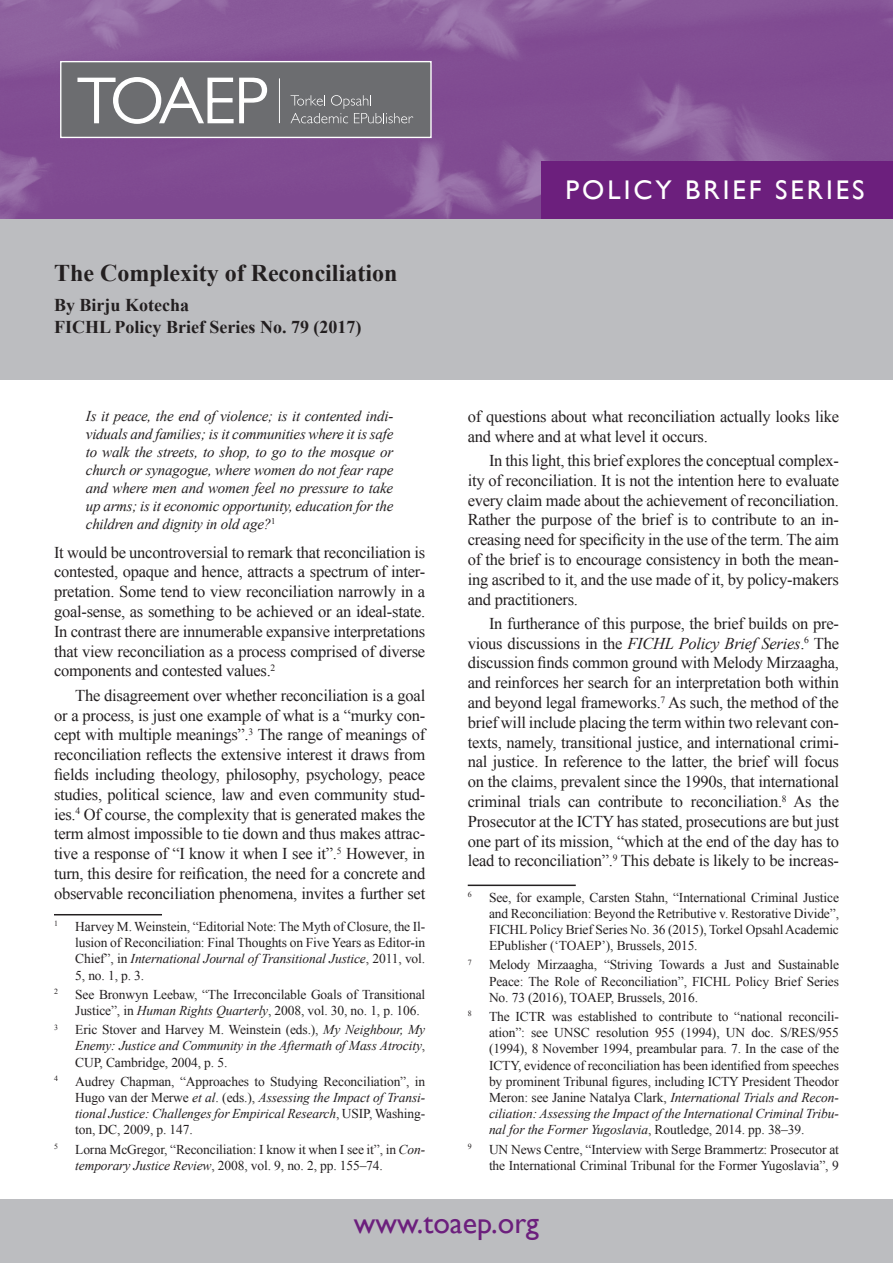
<style>
.page{position:relative;width:893px;height:1263px;background:#fff}
.page>*{position:absolute;margin:0;border:0;box-sizing:border-box;transform-origin:0 0}
.t1{font:30px "Gill Sans";color:#6c1f7d}
.t2{font:27px "Gill Sans";letter-spacing:.11em;color:#fff}
.t3{font:700 24px "Times New Roman";color:#231f20}
.t4{font:700 18px/21.6px "Times New Roman";color:#231f20}
.Para_mid{font:16.5px/19.8px "Times New Roman";letter-spacing:-.015em;color:#231f20;text-align:justify}
.Para_first{font:16.5px/19.8px "Times New Roman";letter-spacing:-.015em;color:#231f20;text-align:justify}
.t5{font:italic 15px/18px "Times New Roman";letter-spacing:-.015em;color:#231f20;text-align:justify}
.FICHL_PB_Footnote{font:13.5px/16.2px "Times New Roman";letter-spacing:-.01em;color:#231f20;text-align:justify}
.FICHL_PB_Footnote-2{font:italic 13.5px/16.2px "Times New Roman";letter-spacing:-.01em;color:#231f20;text-align:justify}
.FICHL_PB_Footnote-3{font:7.8px "Times New Roman";color:#231f20}
.s1{font-style:italic}
.s2{font-style:normal}
</style>
<div class="page">
<div style="left:0;top:211px;width:893px;height:168px;background:#bcbdc0"></div>
<img style="left:0;top:0;width:893px;height:218px">
<div style="left:541px;top:161px;width:352px;height:57px;background:#6c1f7d"></div>
<div style="left:0;top:1199px;width:893px;height:64px;background:#bcbdc0"></div>
<svg style="left:62px;top:63px;width:368px;height:73px;background:#7c7d7f"></svg>
<hr style="left:279px;top:78px;width:1px;height:45px;background:#fff">
<div style="left:60px;top:61px;width:372px;height:77px;border:1px solid #fff"></div>
<hr style="left:54px;top:914px;width:108px;height:1px;background:#231f20">
<hr style="left:468px;top:884px;width:108px;height:2px;background:#231f20">
<h3 class="t3" style="left:54px;top:256px;width:345px">The Complexity of Reconciliation</h3>
<p class="t4" style="left:54px;top:294px;width:309px">By Birju Kotecha<br>FICHL Policy Brief Series No. 79 (2017)</p>
<p class="t5" style="left:86px;top:406px;width:309px">Is it peace, the end of violence; is it contented indi&shy;viduals and families; is it communities where it is safe to walk the streets, to shop, to go to the mosque or church or synagogue, where women do not fear rape and where men and women feel no pressure to take up arms; is it economic opportunity, education for the children and dignity in old age?<sup>1</sup></p>
<p class="Para_first" style="left:54px;top:542px;width:373px">It would be uncontroversial to remark that reconciliation is contested, opaque and hence, attracts a spectrum of inter&shy;pretation. Some tend to view reconciliation narrowly in a goal-sense, as something to be achieved or an ideal-state.<br>In contrast there are innumerable expansive interpretations that view reconciliation as a process comprised of diverse components and contested values.<sup>2</sup></p>
<p class="Para_mid" style="left:54px;top:685px;width:373px;text-indent:21px">The disagreement over whether reconciliation is a goal or a process, is just one example of what is a “murky con&shy;cept with multiple meanings”.<sup>3</sup> The range of meanings of reconciliation reflects the extensive interest it draws from fields including theology, philosophy, psychology, peace studies, political science, law and even community stud&shy;ies.<sup>4</sup> Of course, the complexity that is generated makes the term almost impossible to tie down and thus makes attrac&shy;tive a response of “I know it when I see it”.<sup>5</sup> However, in turn, this desire for reification, the need for a concrete and observable reconciliation phenomena, invites a further set</p>
<p class="FICHL_PB_Footnote-3" style="left:54px;top:918px;width:5px">1</p>
<p class="FICHL_PB_Footnote" style="left:75px;top:918px;width:351px">Harvey M. Weinstein, “Editorial Note: The Myth of Closure, the Il&shy;lusion of Reconciliation: Final Thoughts on Five Years as Editor-in Chief”, in <span class="s1">International Journal of Transitional Justice</span>, 2011, vol.<br>5, no. 1, p. 3.</p>
<p class="FICHL_PB_Footnote-3" style="left:54px;top:986px;width:5px">2</p>
<p class="FICHL_PB_Footnote" style="left:75px;top:986px;width:352px">See Bronwyn Leebaw, “The Irreconcilable Goals of Transitional<br>Justice”, in <span class="s1">Human Rights Quarterly</span>, 2008, vol. 30, no. 1, p. 106.</p>
<p class="FICHL_PB_Footnote-3" style="left:54px;top:1022px;width:5px">3</p>
<p class="FICHL_PB_Footnote-2" style="left:75px;top:1021px;width:351px"><span class="s2">Eric Stover and Harvey M. Weinstein (eds.),</span> My Neighbour, My Enemy: Justice and Community in the Aftermath of Mass Atrocity<span class="s2">, CUP, Cambridge, 2004, p. 5.</span></p>
<p class="FICHL_PB_Footnote-3" style="left:54px;top:1073px;width:5px">4</p>
<p class="FICHL_PB_Footnote" style="left:75px;top:1073px;width:351px">Audrey Chapman, “Approaches to Studying Reconciliation”, in Hugo van der Merwe <span class="s1">et al</span>. (eds.), <span class="s1">Assessing the Impact of Transi&shy;tional Justice: Challenges for Empirical Research</span>, USIP, Washing&shy;ton, DC, 2009, p. 147.</p>
<p class="FICHL_PB_Footnote-3" style="left:54px;top:1141px;width:5px">5</p>
<p class="FICHL_PB_Footnote" style="left:75px;top:1141px;width:351px">Lorna McGregor, “Reconciliation: I know it when I see it”, in <span class="s1">Con&shy;temporary Justice Review</span>, 2008, vol. 9, no. 2, pp. 155–74.</p>
<h2 class="t2" style="left:566px;top:174px;width:301px">POLICY BRIEF SERIES</h2>
<p class="Para_mid" style="left:468px;top:406px;width:373px">of questions about what reconciliation actually looks like and where and at what level it occurs.</p>
<p class="Para_mid" style="left:468px;top:450px;width:373px;text-indent:21px">In this light, this brief explores the conceptual complex&shy;ity of reconciliation. It is not the intention here to evaluate every claim made about the achievement of reconciliation.<br>Rather the purpose of the brief is to contribute to an in&shy;creasing need for specificity in the use of the term. The aim of the brief is to encourage consistency in both the mean&shy;ing ascribed to it, and the use made of it, by policy-makers and practitioners.</p>
<p class="Para_mid" style="left:468px;top:613px;width:373px;text-indent:21px">In furtherance of this purpose, the brief builds on pre&shy;vious discussions in the <span class="s1">FICHL Policy Brief Series</span>.<sup>6</sup> The discussion finds common ground with Melody Mirzaagha, and reinforces her search for an interpretation both within and beyond legal frameworks.<sup>7</sup> As such, the method of the brief will include placing the term within two relevant con&shy;texts, namely, transitional justice, and international crimi&shy;nal justice. In reference to the latter, the brief will focus on the claims, prevalent since the 1990s, that international criminal trials can contribute to reconciliation.<sup>8</sup> As the Prosecutor at the ICTY has stated, prosecutions are but just one part of its mission, “which at the end of the day has to lead to reconciliation”.<sup>9</sup> This debate is likely to be increas-</p>
<p class="FICHL_PB_Footnote-3" style="left:468px;top:889px;width:5px">6</p>
<p class="FICHL_PB_Footnote" style="left:489px;top:889px;width:352px">See, for example, Carsten Stahn, “International Criminal Justice and Reconciliation: Beyond the Retributive v. Restorative Divide”, FICHL Policy Brief Series No. 36 (2015), Torkel Opsahl Academic EPublisher (‘TOAEP’), Brussels, 2015.</p>
<p class="FICHL_PB_Footnote-3" style="left:468px;top:957px;width:5px">7</p>
<p class="FICHL_PB_Footnote" style="left:489px;top:956px;width:352px">Melody Mirzaagha, “Striving Towards a Just and Sustainable Peace: The Role of Reconciliation”, FICHL Policy Brief Series No. 73 (2016), TOAEP, Brussels, 2016.</p>
<p class="FICHL_PB_Footnote-3" style="left:468px;top:1008px;width:5px">8</p>
<p class="FICHL_PB_Footnote" style="left:489px;top:1008px;width:352px">The ICTR was established to contribute to “national reconcili&shy;ation”: see UNSC resolution 955 (1994), UN doc. S/RES/955 (1994), 8 November 1994, preambular para. 7. In the case of the ICTY, evidence of reconciliation has been identified from speeches by prominent Tribunal figures, including ICTY President Theodor Meron: see Janine Natalya Clark, <span class="s1">International Trials and Recon&shy;ciliation: Assessing the Impact of the International Criminal Tribu&shy;nal for the Former Yugoslavia</span>, Routledge, 2014. pp. 38–39.</p>
<p class="FICHL_PB_Footnote-3" style="left:468px;top:1141px;width:5px">9</p>
<p class="FICHL_PB_Footnote" style="left:489px;top:1141px;width:351px">UN News Centre, “Interview with Serge Brammertz: Prosecutor at the International Criminal Tribunal for the Former Yugoslavia”, 9</p>
<h1 class="t1" style="left:354px;top:1205px;width:187px">www.toaep.org</h1>
</div>
